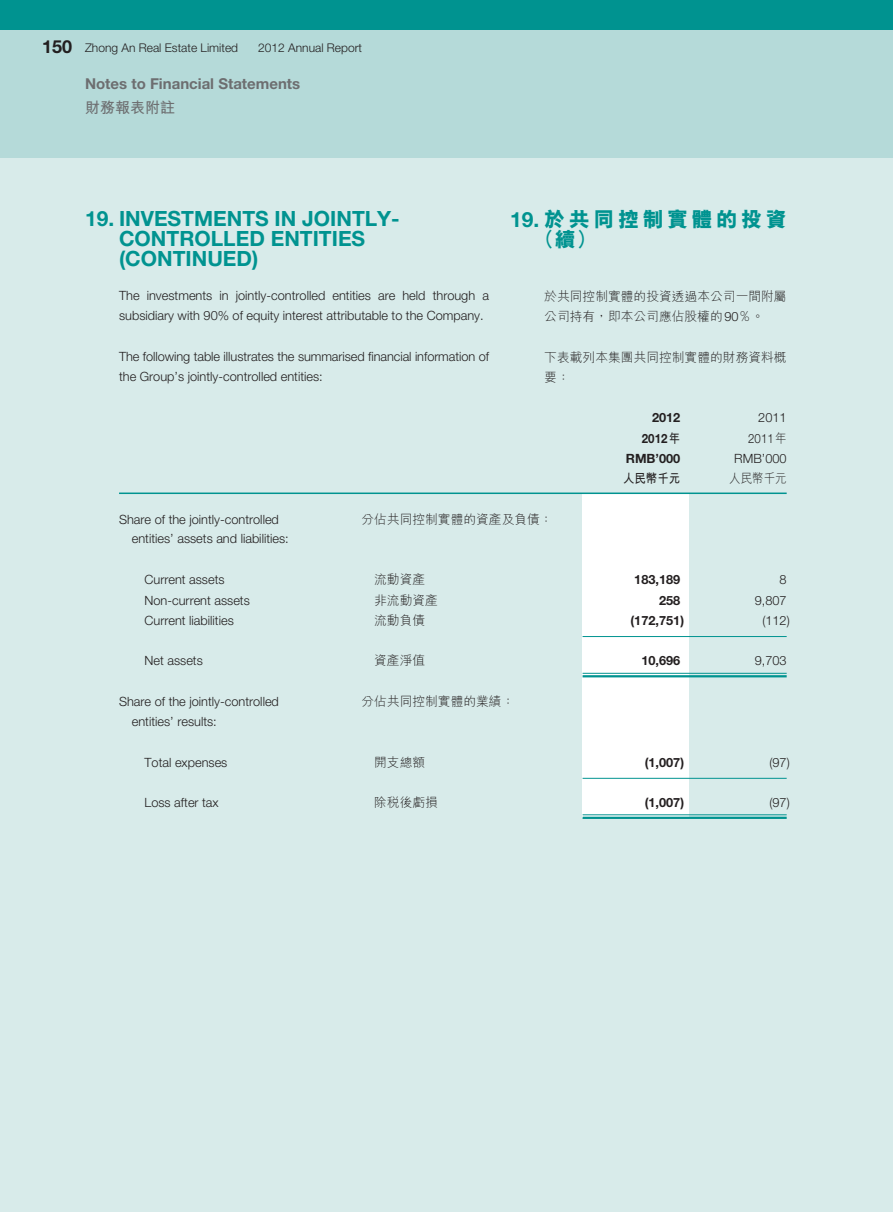
<style>
.page{position:relative;width:893px;height:1212px;background:#d8ebea}
.page>*{position:absolute;margin:0;border:0;box-sizing:border-box;transform-origin:0 0}
.t1{font:700 21px/20.2px "Helvetica Neue LT Std";color:#009390}
.t2{font:21px/20.2px "M Hei HK Xbold B5 pc H";letter-spacing:.17em;color:#009390}
.t3{font:700 15px "Helvetica Neue LT Std";color:#6d6e70}
.t4{font:15px "M Hei HK Bold B5 pc H";color:#6d6e70}
.t5{font:300 12.75px/20.2px "Helvetica Neue LT Std";color:#231f20}
.t6{font:12.75px/20.2px "M Hei HK Light B5 pc H";color:#231f20}
.t7{font:700 12.75px "Helvetica Neue LT Std";color:#231f20}
.t8{font:700 12.75px "Helvetica Neue LT Std";color:#231f20;scale:.9 1}
.t9{font:300 12.75px "Helvetica Neue LT Std";color:#231f20;scale:.9 1}
.t10{font:12.75px "M Hei HK Bold B5 pc H";color:#231f20;scale:.9 1}
.t11{font:12.75px "M Hei HK Light B5 pc H";color:#231f20;scale:.9 1}
.t12{font:300 12px "Helvetica Neue LT Std";color:#231f20}
.s1{font-weight:700;font-size:18px}
.s2{font-family:"Helvetica Neue LT Std";font-weight:700}
.s3{font-family:"Helvetica Neue LT Std";font-weight:300}
.s4{font-family:"M Hei HK Bold B5 pc H";font-weight:400}
.s5{font-family:"M Hei HK Light B5 pc H";font-weight:400}
</style>
<div class="page">
<div style="left:0;top:0;width:893px;height:157px;background:#b5dad9"></div>
<div style="left:0;top:0;width:893px;height:30px;background:#009390"></div>
<div style="left:583px;top:493px;width:106px;height:324px;background:#fff"></div>
<hr style="left:119px;top:492px;width:668px;height:2px;background:#009390">
<hr style="left:583px;top:636px;width:204px;height:1px;background:#009390">
<hr style="left:583px;top:673px;width:204px;height:1px;background:#009390">
<hr style="left:583px;top:675px;width:204px;height:2px;background:#009390">
<hr style="left:583px;top:778px;width:204px;height:1px;background:#009390">
<hr style="left:583px;top:814px;width:204px;height:1px;background:#009390">
<hr style="left:583px;top:817px;width:204px;height:2px;background:#009390">
<p class="t12" style="left:42px;top:44px;width:197px"><span class="s1">150</span> Zhong An Real Estate Limited</p>
<p class="t12" style="left:258px;top:44px;width:105px">2012 Annual Report</p>
<p class="t3" style="left:85px;top:78px;width:217px">Notes to Financial Statements</p>
<p class="t4" style="left:85px;top:101px;width:91px">財務報表附註</p>
<h1 class="t1" style="left:119px;top:211px;width:282px;text-indent:-34px">19. INVESTMENTS IN JOINTLY-<br>CONTROLLED ENTITIES (CONTINUED)</h1>
<p class="t5" style="left:119px;top:287px;width:371px">The investments in jointly-controlled entities are held through a subsidiary with 90% of equity interest attributable to the Company.</p>
<p class="t5" style="left:119px;top:348px;width:371px">The following table illustrates the summarised financial information of the Group’s jointly-controlled entities:</p>
<h1 class="t2" style="left:534px;top:212px;width:254px;text-indent:-24px"><span class="s2">19.</span> 於共同控制實體的投資（續）</h1>
<p class="t6" style="left:544px;top:288px;width:244px">於共同控制實體的投資透過本公司一間附屬公司持有，即本公司應佔股權的<span class="s3">90</span>％。</p>
<p class="t6" style="left:544px;top:348px;width:244px">下表載列本集團共同控制實體的財務資料概要：</p>
<p class="t7" style="left:652px;top:413px;width:30px">2012</p>
<p class="t5" style="left:758px;top:409px;width:30px">2011</p>
<p class="t8" style="left:642px;top:433px;width:44px">2012<span class="s4">年</span></p>
<p class="t9" style="left:748px;top:433px;width:44px">2011<span class="s5">年</span></p>
<p class="t7" style="left:626px;top:454px;width:56px">RMB’000</p>
<p class="t5" style="left:734px;top:450px;width:54px">RMB’000</p>
<p class="t10" style="left:623px;top:473px;width:65px">人民幣千元</p>
<p class="t11" style="left:729px;top:473px;width:65px">人民幣千元</p>
<p class="t5" style="left:119px;top:510px;width:161px">Share of the jointly-controlled</p>
<p class="t6" style="left:361px;top:510px;width:193px">分佔共同控制實體的資產及負債：</p>
<p class="t5" style="left:132px;top:530px;width:159px">entities’ assets and liabilities:</p>
<p class="t5" style="left:145px;top:571px;width:82px">Current assets</p>
<p class="t6" style="left:361px;top:571px;width:65px">　流動資產</p>
<p class="t7" style="left:634px;top:575px;width:48px">183,189</p>
<p class="t5" style="left:780px;top:571px;width:9px">8</p>
<p class="t5" style="left:145px;top:591px;width:107px">Non-current assets</p>
<p class="t6" style="left:361px;top:591px;width:78px">　非流動資產</p>
<p class="t7" style="left:659px;top:595px;width:23px">258</p>
<p class="t5" style="left:755px;top:591px;width:33px">9,807</p>
<p class="t5" style="left:145px;top:612px;width:91px">Current liabilities</p>
<p class="t6" style="left:361px;top:612px;width:65px">　流動負債</p>
<p class="t7" style="left:630px;top:616px;width:55px">(172,751)</p>
<p class="t5" style="left:762px;top:612px;width:29px">(112)</p>
<p class="t5" style="left:145px;top:652px;width:60px">Net assets</p>
<p class="t6" style="left:361px;top:652px;width:65px">　資產淨值</p>
<p class="t7" style="left:641px;top:656px;width:40px">10,696</p>
<p class="t5" style="left:755px;top:652px;width:33px">9,703</p>
<p class="t5" style="left:119px;top:693px;width:161px">Share of the jointly-controlled</p>
<p class="t6" style="left:361px;top:693px;width:154px">分佔共同控制實體的業績：</p>
<p class="t5" style="left:132px;top:713px;width:86px">entities’ results:</p>
<p class="t5" style="left:145px;top:753px;width:84px">Total expenses</p>
<p class="t6" style="left:361px;top:753px;width:65px">　開支總額</p>
<p class="t7" style="left:645px;top:757px;width:41px">(1,007)</p>
<p class="t5" style="left:769px;top:753px;width:22px">(97)</p>
<p class="t5" style="left:145px;top:794px;width:76px">Loss after tax</p>
<p class="t6" style="left:361px;top:794px;width:78px">　除稅後虧損</p>
<p class="t7" style="left:645px;top:798px;width:41px">(1,007)</p>
<p class="t5" style="left:769px;top:794px;width:22px">(97)</p>
</div>
